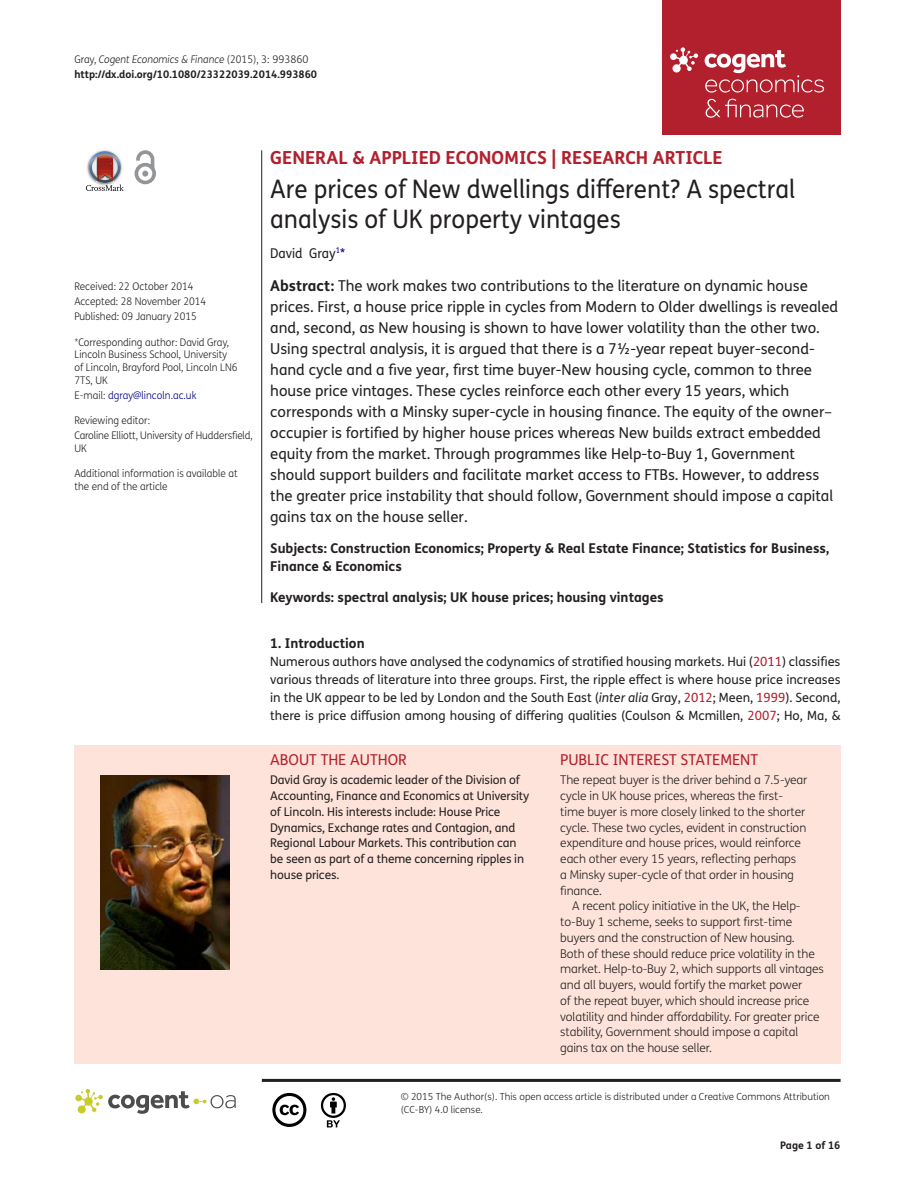
<style>
.page{position:relative;width:915px;height:1191px;background:#fff}
.page>*{position:absolute;margin:0;border:0;box-sizing:border-box;transform-origin:0 0}
.t1{font:25.5px/30px "FS Me Pro";color:#231f20;scale:.95 1}
.t2{font:700 18px "FS Me Pro";color:#b3202d}
.t3{font:15px/21px "FS Me Pro";color:#231f20}
.t4{font:15px "FS Me Pro";color:#b3202d}
.t5{font:700 13.5px/18px "FS Me Pro";color:#231f20}
.t6{font:13.5px "FS Me Pro";color:#231f20;scale:.95 1}
.t7{font:12.75px/18px "FS Me Pro";color:#231f20;text-align:justify}
.t8{font:300 12px/15.8px "FS Me Pro";letter-spacing:-.01em;color:#231f20}
.t9{font:12px/15.8px "FS Me Pro";letter-spacing:-.01em;color:#231f20}
.t10{font:300 10.5px/12.8px "FS Me Pro";color:#231f20;scale:.95 1}
.t11{font:700 10.5px/15px "FS Me Pro";color:#231f20}
.t12{font:300 10.5px "FS Me Pro";color:#000080;scale:.95 1}
.t13{font:300 9.75px/12.8px "FS Me Pro";color:#231f20}
.s1{font-weight:300}
.s2{font-weight:300;font-style:italic}
.s3{color:#231f20}
.s4{color:#000080}
.s5{font-weight:700}
.s6{color:#b3202d}
.s7{font-style:italic}
</style>
<div class="page">
<div style="left:661px;top:0;width:179px;height:134px;background:#b3202d"></div>
<svg style="left:670px;top:47px;width:28px;height:25px"></svg>
<svg style="left:704px;top:50px;width:119px;height:43px"></svg>
<svg style="left:705px;top:99px;width:98px;height:19px"></svg>
<div style="left:74px;top:745px;width:766px;height:318px;background:#fde3da"></div>
<svg style="left:86px;top:151px;width:38px;height:40px"></svg>
<svg style="left:134px;top:150px;width:22px;height:34px"></svg>
<hr style="left:261px;top:150px;width:1px;height:453px;background:#231f20">
<hr style="left:262px;top:1078px;width:578px;height:3px;background:#231f20">
<svg style="left:75px;top:1089px;width:161px;height:24px"></svg>
<svg style="left:272px;top:1093px;width:34px;height:34px"></svg>
<svg style="left:321px;top:1093px;width:25px;height:34px"></svg>
<img style="left:100px;top:775px;width:130px;height:194px">
<p class="t11" style="left:74px;top:51px;width:244px"><span class="s1">Gray,</span> <span class="s2">Cogent Economics &amp; Finance</span> <span class="s1">(2015), 3: 993860 </span>http://dx.doi.org/10.1080/23322039.2014.993860</p>
<p class="t10" style="left:74px;top:279px;width:140px;line-height:14.9px">Received: 22 October 2014<br>Accepted: 28 November 2014<br>Published: 09 January 2015</p>
<p class="t10" style="left:74px;top:335px;width:173px">*Corresponding author: David Gray,<br>Lincoln Business School, University of Lincoln, Brayford Pool, Lincoln LN6<br>7TS, UK</p>
<p class="t12" style="left:74px;top:388px;width:130px"><span class="s3">E-mail:</span> dgray@lincoln.ac.uk</p>
<p class="t10" style="left:74px;top:413px;width:189px;line-height:14.9px">Reviewing editor:<br>Caroline Elliott, University of Huddersfield,</p>
<p class="t10" style="left:74px;top:441px;width:14px">UK</p>
<p class="t10" style="left:74px;top:467px;width:173px">Additional information is available at the end of the article</p>
<p class="t2" style="left:270px;top:143px;width:454px">GENERAL &amp; APPLIED ECONOMICS | RESEARCH ARTICLE</p>
<h1 class="t1" style="left:270px;top:174px;width:554px">Are prices of New dwellings different? A spectral analysis of UK property vintages</h1>
<p class="t6" style="left:270px;top:243px;width:80px">David Gray<sup>1</sup><span class="s4">*</span></p>
<p class="t3" style="left:270px;top:275px;width:569px"><span class="s5">Abstract:</span> The work makes two contributions to the literature on dynamic house prices. First, a house price ripple in cycles from Modern to Older dwellings is revealed and, second, as New housing is shown to have lower volatility than the other two.<br>Using spectral analysis, it is argued that there is a 7½-year repeat buyer-second&shy;hand cycle and a five year, first time buyer-New housing cycle, common to three house price vintages. These cycles reinforce each other every 15 years, which corresponds with a Minsky super-cycle in housing finance. The equity of the owner– occupier is fortified by higher house prices whereas New builds extract embedded equity from the market. Through programmes like Help-to-Buy 1, Government should support builders and facilitate market access to FTBs. However, to address the greater price instability that should follow, Government should impose a capital gains tax on the house seller.</p>
<p class="t5" style="left:270px;top:539px;width:560px">Subjects: Construction Economics; Property &amp; Real Estate Finance; Statistics for Business,<br>Finance &amp; Economics</p>
<p class="t5" style="left:270px;top:587px;width:395px">Keywords: spectral analysis; UK house prices; housing vintages</p>
<p class="t5" style="left:270px;top:634px;width:96px">1. Introduction</p>
<p class="t7" style="left:270px;top:652px;width:571px">Numerous authors have analysed the codynamics of stratified housing markets. Hui (<span class="s6">2011</span>) classifies various threads of literature into three groups. First, the ripple effect is where house price increases in the UK appear to be led by London and the South East (<span class="s7">inter alia</span> Gray, <span class="s6">2012</span>; Meen, <span class="s6">1999</span>). Second, there is price diffusion among housing of differing qualities (Coulson &amp; Mcmillen, <span class="s6">2007</span>; Ho, Ma, &amp;</p>
<p class="t4" style="left:270px;top:749px;width:138px">ABOUT THE AUTHOR</p>
<p class="t9" style="left:270px;top:772px;width:260px">David Gray is academic leader of the Division of Accounting, Finance and Economics at University of Lincoln. His interests include: House Price Dynamics, Exchange rates and Contagion, and Regional Labour Markets. This contribution can be seen as part of a theme concerning ripples in house prices.</p>
<p class="t4" style="left:560px;top:749px;width:199px">PUBLIC INTEREST STATEMENT</p>
<p class="t8" style="left:560px;top:772px;width:248px">The repeat buyer is the driver behind a 7.5-year cycle in UK house prices, whereas the first&shy;time buyer is more closely linked to the shorter cycle. These two cycles, evident in construction expenditure and house prices, would reinforce each other every 15 years, reflecting perhaps<br>a Minsky super-cycle of that order in housing finance.</p>
<p class="t8" style="left:560px;top:898px;width:265px;text-indent:12px">A recent policy initiative in the UK, the Help&shy;to-Buy 1 scheme, seeks to support first-time buyers and the construction of New housing.<br>Both of these should reduce price volatility in the market. Help-to-Buy 2, which supports all vintages and all buyers, would fortify the market power<br>of the repeat buyer, which should increase price volatility and hinder affordability. For greater price stability, Government should impose a capital gains tax on the house seller.</p>
<p class="t13" style="left:400px;top:1090px;width:430px">© 2015 The Author(s). This open access article is distributed under a Creative Commons Attribution (CC-BY) 4.0 license.</p>
<p class="t11" style="left:780px;top:1137px;width:62px">Page 1 of 16</p>
</div>
